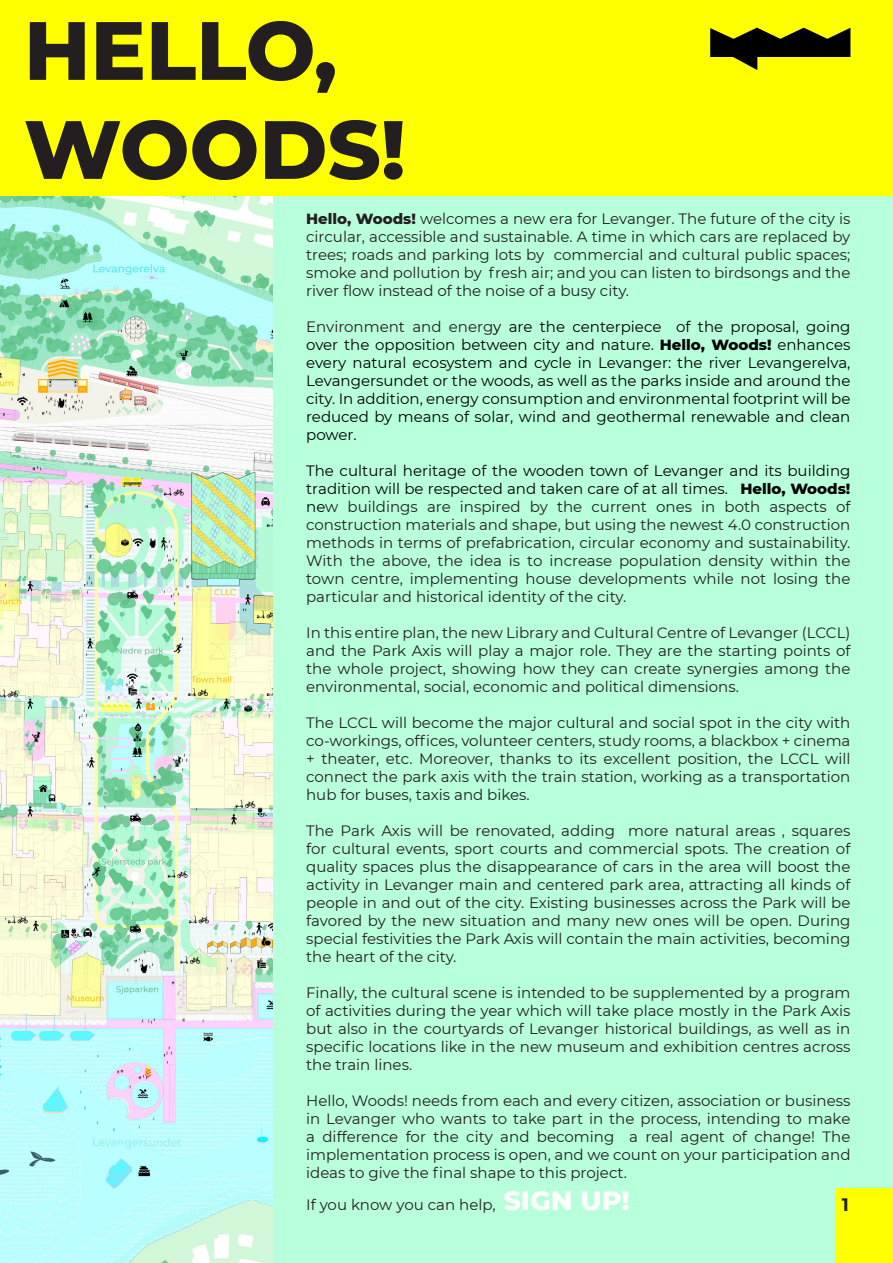
<style>
.page{position:relative;width:893px;height:1263px;background:#b8ffdb}
.page>*{position:absolute;margin:0;border:0;box-sizing:border-box;transform-origin:0 0}
.t1{font:800 82.5px "Montserrat";color:#231f20}
.t2{font:700 18px "Montserrat";color:#231f20}
.t3{font:15px/18px "Montserrat";color:#231f20;text-align:justify}
.t4{font:15px/18px "Montserrat";color:#000001;text-align:justify}
.s1{font-weight:800}
.s2{color:#231f20}
.s3{color:#000001}
.s4{font-weight:800;color:#000001}
.s5{font-weight:800;font-size:27px;color:#fff}
</style>
<div class="page">
<img style="left:0;top:196px;width:272px;height:1067px">
<div style="left:836px;top:1188px;width:57px;height:75px;background:#ff0"></div>
<div style="left:0;top:0;width:893px;height:196px;background:#ff0"></div>
<svg style="left:710px;top:28px;width:140px;height:42px"></svg>
<p class="t1" style="left:24px;top:-10px;width:315px">HELLO,</p>
<p class="t1" style="left:24px;top:89px;width:383px">WOODS!</p>
<p class="t3" style="left:306px;top:209px;width:546px"><span class="s1">Hello, Woods!</span> welcomes a new era for Levanger. The future of the city is circular, accessible and sustainable. A time in which cars are replaced by trees; roads and parking lots by commercial and cultural public spaces; smoke and pollution by fresh air; and you can listen to birdsongs and the river flow instead of the noise of a busy city.</p>
<p class="t4" style="left:306px;top:317px;width:546px"><span class="s2">Environment and energ</span>y are the centerpiece of the proposal, going over the opposition between city and nature. <span class="s1">Hello, Woods!</span> enhances every natural ecosystem and cycle in Levanger: the river Levangerelva, Levangersundet or the woods, as well as the parks inside and around the city. In addition, energy consumption and environmental footprint will be reduced by means of solar, wind and geothermal renewable and clean power.</p>
<p class="t3" style="left:306px;top:461px;width:546px"><span class="s3">The cultural heritage of the wooden town of Levanger and its building tradition will be respected and taken care of at all times.</span> <span class="s4">Hello, Woods! </span><span class="s3">ne</span>w buildings are inspired by the current ones in both aspects of construction materials and shape, but using the newest 4.0 construction methods in terms of prefabrication, circular economy and sustainability.<br>With the above, the idea is to increase population density within the town centre, implementing house developments while not losing the particular and historical identity of the city.</p>
<p class="t3" style="left:306px;top:623px;width:546px">In this entire plan, the new Library and Cultural Centre of Levanger (LCCL) and the Park Axis will play a major role. They are the starting points of the whole project, showing how they can create synergies among the environmental, social, economic and political dimensions.</p>
<p class="t3" style="left:306px;top:713px;width:546px">The LCCL will become the major cultural and social spot in the city with co-workings, offices, volunteer centers, study rooms, a blackbox + cinema + theater, etc. Moreover, thanks to its excellent position, the LCCL will connect the park axis with the train station, working as a transportation hub for buses, taxis and bikes.</p>
<p class="t3" style="left:306px;top:821px;width:546px">The Park Axis will be renovated, adding more natural areas , squares for cultural events, sport courts and commercial spots. The creation of quality spaces plus the disappearance of cars in the area will boost the activity in Levanger main and centered park area, attracting all kinds of people in and out of the city. Existing businesses across the Park will be favored by the new situation and many new ones will be open. During special festivities the Park Axis will contain the main activities, becoming the heart of the city.</p>
<p class="t3" style="left:306px;top:983px;width:546px">Finally, the cultural scene is intended to be supplemented by a program of activities during the year which will take place mostly in the Park Axis but also in the courtyards of Levanger historical buildings, as well as in specific locations like in the new museum and exhibition centres across the train lines.</p>
<p class="t3" style="left:306px;top:1091px;width:546px">Hello, Woods! needs from each and every citizen, association or business in Levanger who wants to take part in the process, intending to make a difference for the city and becoming a real agent of change! The implementation process is open, and we count on your participation and ideas to give the final shape to this project.</p>
<p class="t3" style="left:306px;top:1195px;width:325px">If you know you can help, <span class="s5">SIGN UP!</span></p>
<p class="t2" style="left:842px;top:1191px;width:9px">1</p>
</div>
